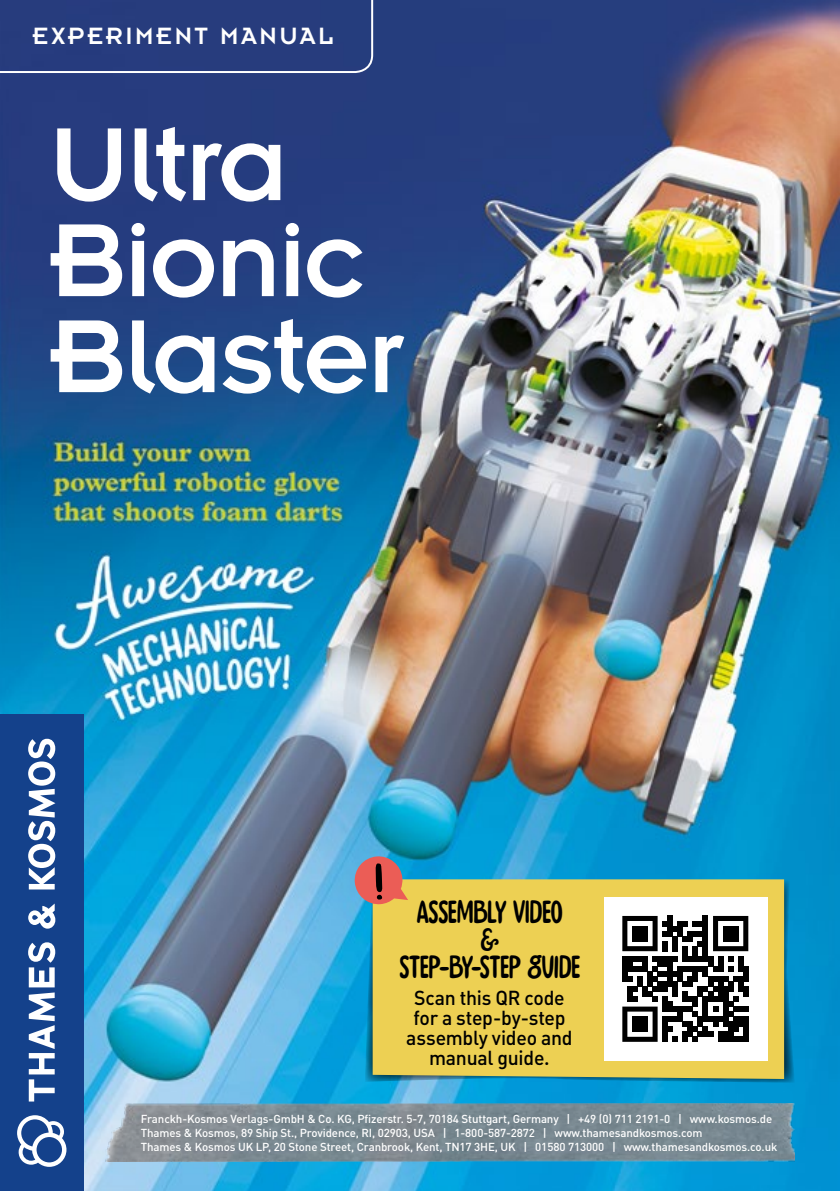
<style>
.page{position:relative;width:840px;height:1191px;background:#fff}
.page>*{position:absolute;margin:0;border:0;box-sizing:border-box;transform-origin:0 0}
.t1{font:114.2px/96px "Insignia";letter-spacing:-.02em;color:#fff}
.t2{font:32px/27.6px "Stick A Round";letter-spacing:-.015em;color:#000;text-align:center}
.t3{font:26px "Insignia";letter-spacing:.095em;color:#fff}
.t4{font:500 20px/20px "DINOT";letter-spacing:-.01em;color:#000;text-align:center}
.t5{font:500 11.4px/13.8px "DINOT";letter-spacing:-.01em;color:#fff}
</style>
<div class="page">
<img style="left:0;top:0;width:839px;height:1191px">
<div style="left:0;top:0;width:374px;height:74px;background:#273c7d"></div>
<div style="left:0;top:714px;width:83px;height:477px;background:#14418b"></div>
<svg style="left:17px;top:1115px;width:49px;height:51px"></svg>
<svg style="left:28px;top:738px;width:27px;height:151px"></svg>
<svg style="left:28px;top:903px;width:27px;height:25px"></svg>
<svg style="left:28px;top:942px;width:27px;height:159px"></svg>
<img style="left:101px;top:1103px;width:693px;height:58px">
<svg style="left:364px;top:878px;width:430px;height:204px"></svg>
<div style="left:372px;top:879px;width:411px;height:200px;background:#edd053"></div>
<svg style="left:353px;top:855px;width:55px;height:50px"></svg>
<div style="left:603px;top:897px;width:163px;height:163px;background:#fff"></div>
<svg style="left:622px;top:916px;width:125px;height:125px"></svg>
<h3 class="t3" style="left:33px;top:23px;width:302px">EXPERIMENT MANUAL</h3>
<h1 class="t1" style="left:49px;top:116px;width:356px">Ultra<br>Bionic<br>Blaster</h1>
<h2 class="t2" style="left:399px;top:900px;width:171px">ASSEMBLY VIDEO &amp;<br>STEP-BY-STEP GUIDE</h2>
<h3 class="t4" style="left:406px;top:987px;width:168px">Scan this QR code for a step-by-step assembly video and manual guide.</h3>
<p class="t5" style="left:141px;top:1112px;width:637px">Franckh-Kosmos Verlags-GmbH &amp; Co. KG, Pfizerstr. 5-7, 70184 Stuttgart, Germany | +49 (0) 711 2191-0 | www.kosmos.de<br>Thames &amp; Kosmos, 89 Ship St., Providence, RI, 02903, USA | 1-800-587-2872 | www.thamesandkosmos.com<br>Thames &amp; Kosmos UK LP, 20 Stone Street, Cranbrook, Kent, TN17 3HE, UK | 01580 713000 | www.thamesandkosmos.co.uk</p>
</div>
